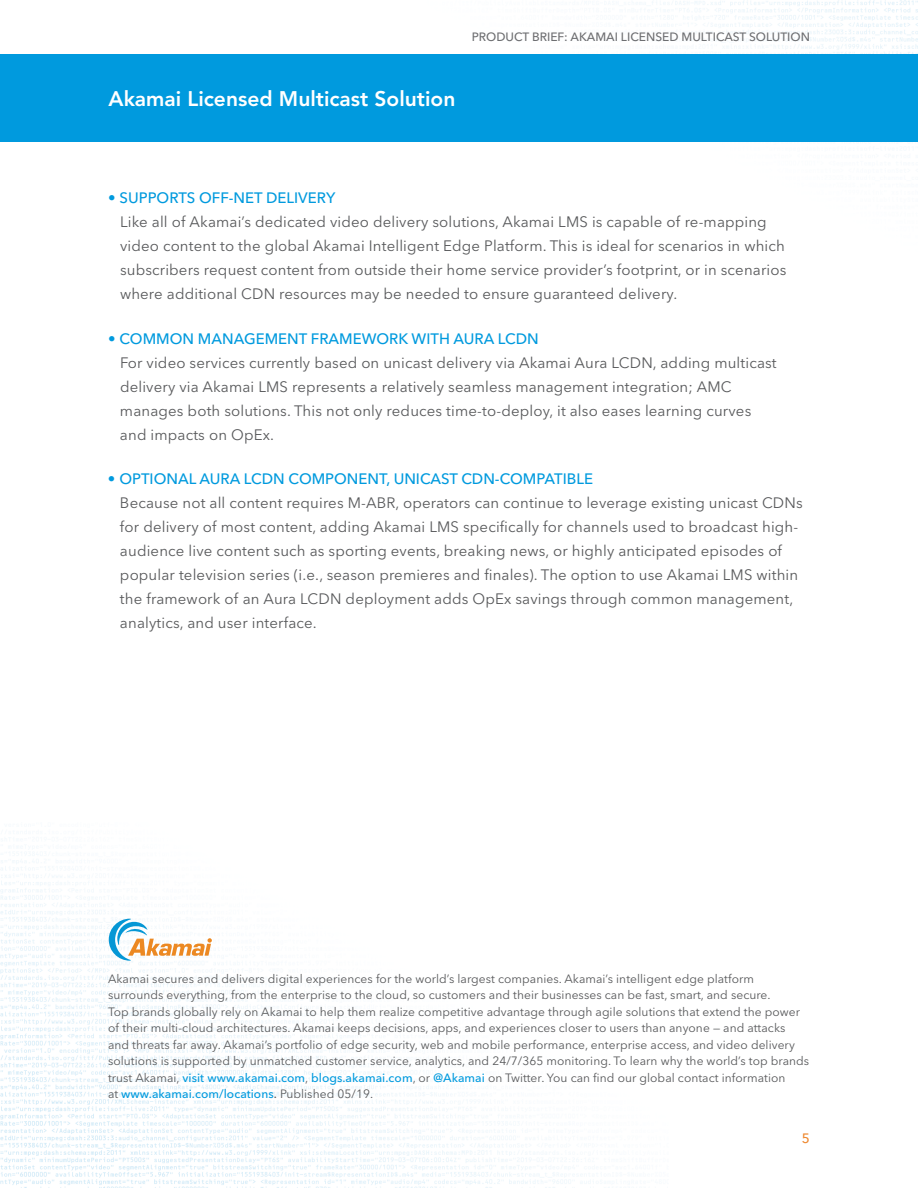
<style>
.page{position:relative;width:918px;height:1188px;background:#fff}
.page>*{position:absolute;margin:0;border:0;box-sizing:border-box;transform-origin:0 0}
.t1{font:800 21px "Avenir LT Std";color:#fff}
.t2{font:15px/24px "Avenir Next LT Pro";letter-spacing:.01em;color:#58595b}
.t3{font:500 15px "Avenir Next LT Pro";color:#009ade}
.t4{font:500 13.5px "Avenir Next LT Pro";color:#ee882f}
.t5{font:12px/16.5px "Avenir Next LT Pro";letter-spacing:.005em;color:#58595b}
.t6{font:500 12px "Avenir Next LT Pro";color:#6d6e71}
.s1{font-weight:500;color:#009ade}
.s2{font-weight:500}
</style>
<div class="page">
<img style="left:0;top:0;width:918px;height:1188px">
<div style="left:0;top:54px;width:918px;height:88px;background:#009ade"></div>
<svg style="left:63px;top:640px;width:20px;height:33px"></svg>
<svg style="left:109px;top:919px;width:103px;height:42px"></svg>
<p class="t6" style="left:472px;top:30px;width:340px">PRODUCT BRIEF: AKAMAI LICENSED MULTICAST SOLUTION</p>
<h1 class="t1" style="left:109px;top:86px;width:348px">Akamai Licensed Multicast Solution</h1>
<p class="t3" style="left:108px;top:189px;width:229px">• SUPPORTS OFF-NET DELIVERY</p>
<p class="t2" style="left:120px;top:210px;width:668px">Like all of Akamai’s dedicated video delivery solutions, Akamai LMS is capable of re-mapping video content to the global Akamai Intelligent Edge Platform. This is ideal for scenarios in which subscribers request content from outside their home service provider’s footprint, or in scenarios where additional CDN resources may be needed to ensure guaranteed delivery.</p>
<p class="t3" style="left:108px;top:329px;width:432px">• COMMON MANAGEMENT FRAMEWORK WITH AURA LCDN</p>
<p class="t2" style="left:120px;top:350px;width:658px">For video services currently based on unicast delivery via Akamai Aura LCDN, adding multicast delivery via Akamai LMS represents a relatively seamless management integration; AMC manages both solutions. This not only reduces time-to-deploy, it also eases learning curves and impacts on OpEx.</p>
<p class="t3" style="left:108px;top:470px;width:487px">• OPTIONAL AURA LCDN COMPONENT, UNICAST CDN-COMPATIBLE</p>
<p class="t2" style="left:120px;top:491px;width:684px">Because not all content requires M-ABR, operators can continue to leverage existing unicast CDNs for delivery of most content, adding Akamai LMS specifically for channels used to broadcast high&shy;audience live content such as sporting events, breaking news, or highly anticipated episodes of popular television series (i.e., season premieres and finales). The option to use Akamai LMS within the framework of an Aura LCDN deployment adds OpEx savings through common management, analytics, and user interface.</p>
<p class="t5" style="left:108px;top:970px;width:703px">Akamai secures and delivers digital experiences for the world’s largest companies. Akamai’s intelligent edge platform surrounds everything, from the enterprise to the cloud, so customers and their businesses can be fast, smart, and secure.<br>Top brands globally rely on Akamai to help them realize competitive advantage through agile solutions that extend the power of their multi-cloud architectures. Akamai keeps decisions, apps, and experiences closer to users than anyone — and attacks and threats far away. Akamai’s portfolio of edge security, web and mobile performance, enterprise access, and video delivery solutions is supported by unmatched customer service, analytics, and 24/7/365 monitoring. To learn why the world’s top brands trust Akamai, <span class="s1">visit www.akamai.com</span>, <span class="s1">blogs.akamai.com</span>, or <span class="s1">@Akamai</span> on Twitter. You can find our global contact information<br>at <span class="s1">www.akamai.com/locations</span><span class="s2">.</span> Published 05/19.</p>
<p class="t4" style="left:802px;top:1131px;width:10px">5</p>
</div>
